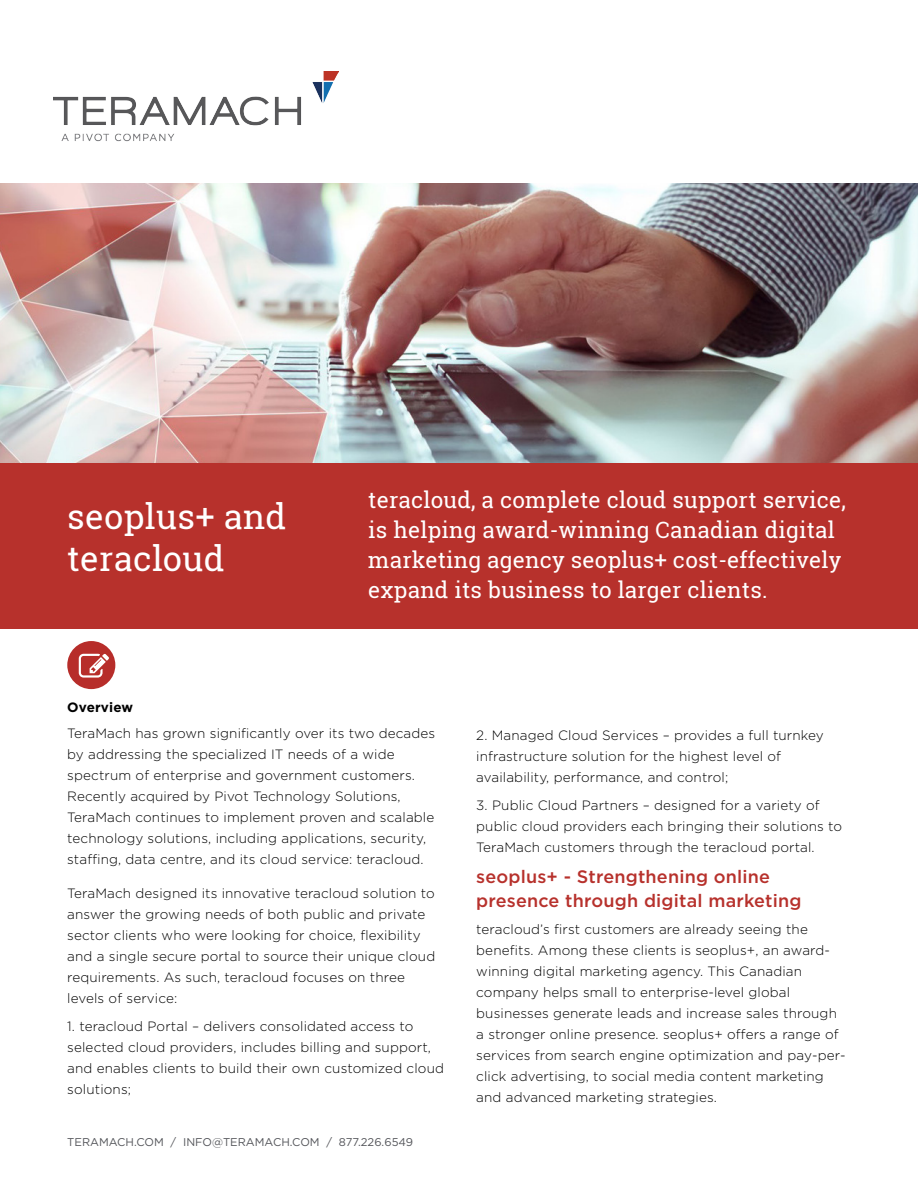
<style>
.page{position:relative;width:918px;height:1188px;background:#fff}
.page>*{position:absolute;margin:0;border:0;box-sizing:border-box;transform-origin:0 0}
.t1{font:34.5px/42px "Roboto Slab";letter-spacing:.01em;color:#fff}
.t2{font:22.5px/30px "Roboto Slab";letter-spacing:.01em;color:#fff}
.t3{font:500 18px/24px "Gotham";letter-spacing:.01em;color:#b7312c}
.t4{font:300 13.5px/21px "Gotham";letter-spacing:.01em;color:#000}
.t5{font:700 13.5px "Gotham";letter-spacing:.01em;color:#000}
.t6{font:11.25px "Gotham";color:#54555a}
</style>
<div class="page">
<div style="left:0;top:462px;width:918px;height:167px;background:#b7312c"></div>
<img style="left:53px;top:72px;width:286px;height:70px">
<img style="left:0;top:184px;width:918px;height:278px">
<div style="left:67px;top:641px;width:48px;height:48px;background:#b72d2a;border-radius:50%"></div>
<svg style="left:79px;top:654px;width:30px;height:24px"></svg>
<p class="t1" style="left:67px;top:495px;width:221px">seoplus+ and teracloud</p>
<p class="t2" style="left:368px;top:485px;width:479px">teracloud, a complete cloud support service, is helping award-winning Canadian digital marketing agency seoplus+ cost-effectively expand its business to larger clients.</p>
<p class="t5" style="left:67px;top:699px;width:67px">Overview</p>
<p class="t4" style="left:67px;top:722px;width:369px">TeraMach has grown significantly over its two decades by addressing the specialized IT needs of a wide spectrum of enterprise and government customers.<br>Recently acquired by Pivot Technology Solutions, TeraMach continues to implement proven and scalable technology solutions, including applications, security, staffing, data centre, and its cloud service: teracloud.</p>
<p class="t4" style="left:67px;top:883px;width:369px">TeraMach designed its innovative teracloud solution to answer the growing needs of both public and private sector clients who were looking for choice, flexibility and a single secure portal to source their unique cloud requirements. As such, teracloud focuses on three levels of service:</p>
<p class="t4" style="left:67px;top:1015px;width:378px">1. teracloud Portal – delivers consolidated access to selected cloud providers, includes billing and support, and enables clients to build their own customized cloud solutions;</p>
<p class="t6" style="left:67px;top:1135px;width:347px">TERAMACH.COM / INFO@TERAMACH.COM / 877.226.6549</p>
<p class="t4" style="left:476px;top:725px;width:349px">2. Managed Cloud Services – provides a full turnkey infrastructure solution for the highest level of availability, performance, and control;</p>
<p class="t4" style="left:476px;top:794px;width:367px">3. Public Cloud Partners – designed for a variety of public cloud providers each bringing their solutions to<br>TeraMach customers through the teracloud portal.</p>
<p class="t3" style="left:476px;top:864px;width:327px">seoplus+ - Strengthening online presence through digital marketing</p>
<p class="t4" style="left:476px;top:919px;width:371px">teracloud’s first customers are already seeing the benefits. Among these clients is seoplus+, an award&shy;winning digital marketing agency. This Canadian company helps small to enterprise-level global businesses generate leads and increase sales through a stronger online presence. seoplus+ offers a range of services from search engine optimization and pay-per&shy;click advertising, to social media content marketing and advanced marketing strategies.</p>
</div>
